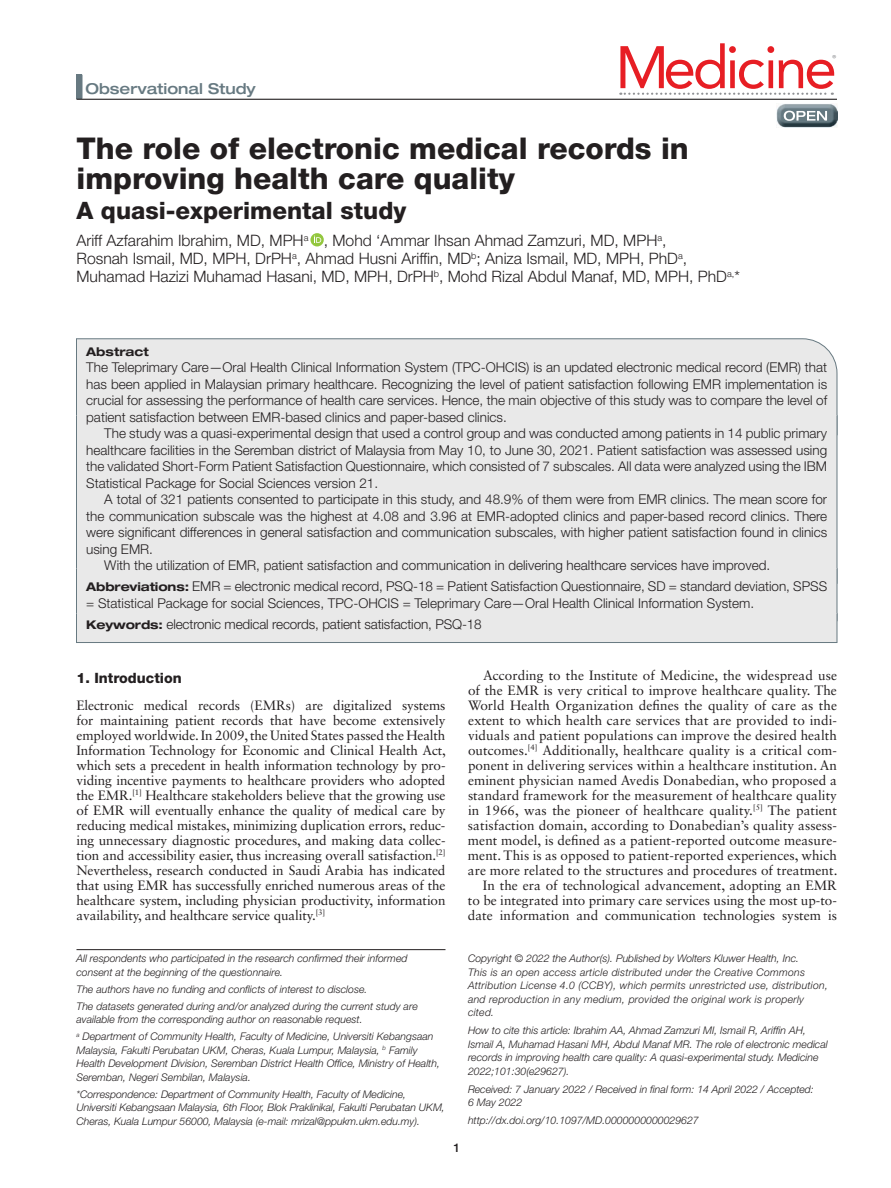
<style>
.page{position:relative;width:891px;height:1188px;background:#fff}
.page>*{position:absolute;margin:0;border:0;box-sizing:border-box;transform-origin:0 0}
.t1{font:59.4px "Avenir";letter-spacing:-.06em;color:#e71e24}
.t2{font:800 30px/30px "Helvetica Neue LT Std";color:#231f20}
.t3{font:800 24px "Helvetica Neue LT Std";color:#231f20}
.t4{font:300 15.75px/18px "Helvetica Neue LT Std";color:#231f20}
.t5{font:500 expanded 15px "Helvetica Neue LT Std";color:#667981}
.t6{font:800 14.25px "Helvetica Neue LT Std";color:#231f20}
.t7{font:13.5px/15px "Sabon LT Std";letter-spacing:.005em;color:#231f20;text-align:justify}
.t8{font:300 13.5px/16.5px "Helvetica Neue LT Std";color:#231f20;text-align:justify}
.t9{font:700 expanded 12px "Helvetica Neue LT Std";color:#231f20}
.t10{font:500 12px "Helvetica Neue LT Std";color:#231f20}
.t11{font:italic 300 10.5px/13.5px "Helvetica Neue LT Std";color:#231f20}
.t12{font:italic 300 10.5px/13.5px "Helvetica Neue LT Std";letter-spacing:.025em;color:#231f20}
.t13{font:500 10.35px "Akzidenz Grotesk BE";color:#909295}
.s1{font-weight:700;font-stretch:expanded;font-size:12px}
</style>
<div class="page">
<div style="left:76px;top:74px;width:6px;height:25px;background:#677981"></div>
<hr style="left:76px;top:99px;width:761px;height:1px;background:#231f20">
<img style="left:776px;top:104px;width:61px;height:24px">
<svg style="left:784px;top:111px;width:43px;height:10px"></svg>
<svg style="left:620px;top:93px;width:213px;height:2px"></svg>
<div style="left:76px;top:338px;width:762px;height:98px;background:#e9e9e9"></div>
<div style="left:76px;top:415px;width:761px;height:170px;background:#e9e9e9"></div>
<div style="left:76px;top:568px;width:761px;height:54px;background:#e9e9e9"></div>
<div style="left:76px;top:613px;width:761px;height:30px;background:#e9e9e9"></div>
<div style="left:76px;top:613px;width:761px;height:30px;border:1px solid #677981"></div>
<svg style="left:310px;top:233px;width:14px;height:13px"></svg>
<svg style="left:314px;top:236px;width:7px;height:7px"></svg>
<hr style="left:76px;top:949px;width:370px;height:1px;background:#231f20">
<p class="t5" style="left:86px;top:80px;width:172px">Observational Study</p>
<h1 class="t1" style="left:615px;top:33px;width:223px">Medicine</h1>
<p class="t13" style="left:832px;top:52px;width:6px">®</p>
<h2 class="t2" style="left:76px;top:134px;width:614px">The role of electronic medical records in improving health care quality</h2>
<h3 class="t3" style="left:76px;top:197px;width:331px">A quasi-experimental study</h3>
<p class="t4" style="left:76px;top:231px;width:665px">Ariff Azfarahim Ibrahim, MD, MPH<sup>a</sup> , Mohd ‘Ammar Ihsan Ahmad Zamzuri, MD, MPH<sup>a</sup>,<br>Rosnah Ismail, MD, MPH, DrPH<sup>a</sup>, Ahmad Husni Ariffin, MD<sup>b</sup>; Aniza Ismail, MD, MPH, PhD<sup>a</sup>,<br>Muhamad Hazizi Muhamad Hasani, MD, MPH, DrPH<sup>b</sup>, Mohd Rizal Abdul Manaf, MD, MPH, PhD<sup>a,</sup>*</p>
<p class="t9" style="left:86px;top:344px;width:64px">Abstract</p>
<p class="t8" style="left:86px;top:359px;width:743px">The Teleprimary Care—Oral Health Clinical Information System (TPC-OHCIS) is an updated electronic medical record (EMR) that has been applied in Malaysian primary healthcare. Recognizing the level of patient satisfaction following EMR implementation is crucial for assessing the performance of health care services. Hence, the main objective of this study was to compare the level of patient satisfaction between EMR-based clinics and paper-based clinics.</p>
<p class="t8" style="left:86px;top:425px;width:742px;text-indent:18px">The study was a quasi-experimental design that used a control group and was conducted among patients in 14 public primary healthcare facilities in the Seremban district of Malaysia from May 10, to June 30, 2021. Patient satisfaction was assessed using the validated Short-Form Patient Satisfaction Questionnaire, which consisted of 7 subscales. All data were analyzed using the IBM Statistical Package for Social Sciences version 21.</p>
<p class="t8" style="left:104px;top:491px;width:725px">A total of 321 patients consented to participate in this study, and 48.9% of them were from EMR clinics. The mean score for</p>
<p class="t8" style="left:86px;top:508px;width:743px">the communication subscale was the highest at 4.08 and 3.96 at EMR-adopted clinics and paper-based record clinics. There</p>
<p class="t8" style="left:86px;top:524px;width:743px">were significant differences in general satisfaction and communication subscales, with higher patient satisfaction found in clinics</p>
<p class="t8" style="left:86px;top:541px;width:68px">using EMR.</p>
<p class="t8" style="left:104px;top:557px;width:667px">With the utilization of EMR, patient satisfaction and communication in delivering healthcare services have improved.</p>
<p class="t8" style="left:86px;top:578px;width:742px"><span class="s1">Abbreviations:</span> EMR = electronic medical record, PSQ-18 = Patient Satisfaction Questionnaire, SD = standard deviation, SPSS = Statistical Package for social Sciences, TPC-OHCIS = Teleprimary Care—Oral Health Clinical Information System.</p>
<p class="t8" style="left:86px;top:616px;width:397px"><span class="s1">Keywords:</span> electronic medical records, patient satisfaction, PSQ-18</p>
<p class="t6" style="left:76px;top:669px;width:107px">1. Introduction</p>
<p class="t7" style="left:76px;top:698px;width:371px">Electronic medical records (EMRs) are digitalized systems for maintaining patient records that have become extensively employed worldwide. In 2009, the United States passed the Health Information Technology for Economic and Clinical Health Act, which sets a precedent in health information technology by pro&shy;viding incentive payments to healthcare providers who adopted the EMR.<sup>[1]</sup> Healthcare stakeholders believe that the growing use of EMR will eventually enhance the quality of medical care by reducing medical mistakes, minimizing duplication errors, reduc&shy;ing unnecessary diagnostic procedures, and making data collec&shy;tion and accessibility easier, thus increasing overall satisfaction.<sup>[2] </sup>Nevertheless, research conducted in Saudi Arabia has indicated that using EMR has successfully enriched numerous areas of the healthcare system, including physician productivity, information availability, and healthcare service quality.<sup>[3]</sup></p>
<p class="t7" style="left:468px;top:668px;width:371px;text-align:right">According to the Institute of Medicine, the widespread use<br>of the EMR is very critical to improve healthcare quality. The World Health Organization defines the quality of care as the extent to which health care services that are provided to indi&shy;viduals and patient populations can improve the desired health outcomes.<sup>[4]</sup> Additionally, healthcare quality is a critical com&shy;ponent in delivering services within a healthcare institution. An eminent physician named Avedis Donabedian, who proposed a standard framework for the measurement of healthcare quality in 1966, was the pioneer of healthcare quality.<sup>[5]</sup> The patient satisfaction domain, according to Donabedian’s quality assess&shy;ment model, is defined as a patient-reported outcome measure&shy;ment. This is as opposed to patient-reported experiences, which are more related to the structures and procedures of treatment.<br>In the era of technological advancement, adopting an EMR<br>to be integrated into primary care services using the most up-to&shy;date information and communication technologies system is</p>
<p class="t11" style="left:76px;top:951px;width:333px">All respondents who participated in the research confirmed their informed consent at the beginning of the questionnaire.</p>
<p class="t11" style="left:76px;top:980px;width:343px;line-height:17.1px">The authors have no funding and conflicts of interest to disclose.<br>The datasets generated during and/or analyzed during the current study are</p>
<p class="t11" style="left:76px;top:1011px;width:359px;line-height:17.1px">available from the corresponding author on reasonable request.<br><sup>a</sup> Department of Community Health, Faculty of Medicine, Universiti Kebangsaan</p>
<p class="t11" style="left:76px;top:1043px;width:365px">Malaysia, Fakulti Perubatan UKM, Cheras, Kuala Lumpur, Malaysia, <sup>b</sup> Family<br>Health Development Division, Seremban District Health Office, Ministry of Health,<br>Seremban, Negeri Sembilan, Malaysia.</p>
<p class="t11" style="left:77px;top:1087px;width:370px">*Correspondence: Department of Community Health, Faculty of Medicine,<br>Universiti Kebangsaan Malaysia, 6th Floor, Blok Praklinikal, Fakulti Perubatan UKM,<br>Cheras, Kuala Lumpur 56000, Malaysia (e-mail: mrizal@ppukm.ukm.edu.my).</p>
<p class="t10" style="left:453px;top:1140px;width:8px">1</p>
<p class="t12" style="left:468px;top:951px;width:362px">Copyright © 2022 the Author(s). Published by Wolters Kluwer Health, Inc.<br>This is an open access article distributed under the Creative Commons Attribution License 4.0 (CCBY), which permits unrestricted use, distribution, and reproduction in any medium, provided the original work is properly cited.</p>
<p class="t11" style="left:468px;top:1023px;width:361px">How to cite this article: Ibrahim AA, Ahmad Zamzuri MI, Ismail R, Ariffin AH, Ismail A, Muhamad Hasani MH, Abdul Manaf MR. The role of electronic medical records in improving health care quality: A quasi-experimental study. Medicine 2022;101:30(e29627).</p>
<p class="t11" style="left:468px;top:1082px;width:347px">Received: 7 January 2022 / Received in final form: 14 April 2022 / Accepted:<br>6 May 2022</p>
<p class="t11" style="left:468px;top:1113px;width:232px">http://dx.doi.org/10.1097/MD.0000000000029627</p>
</div>
